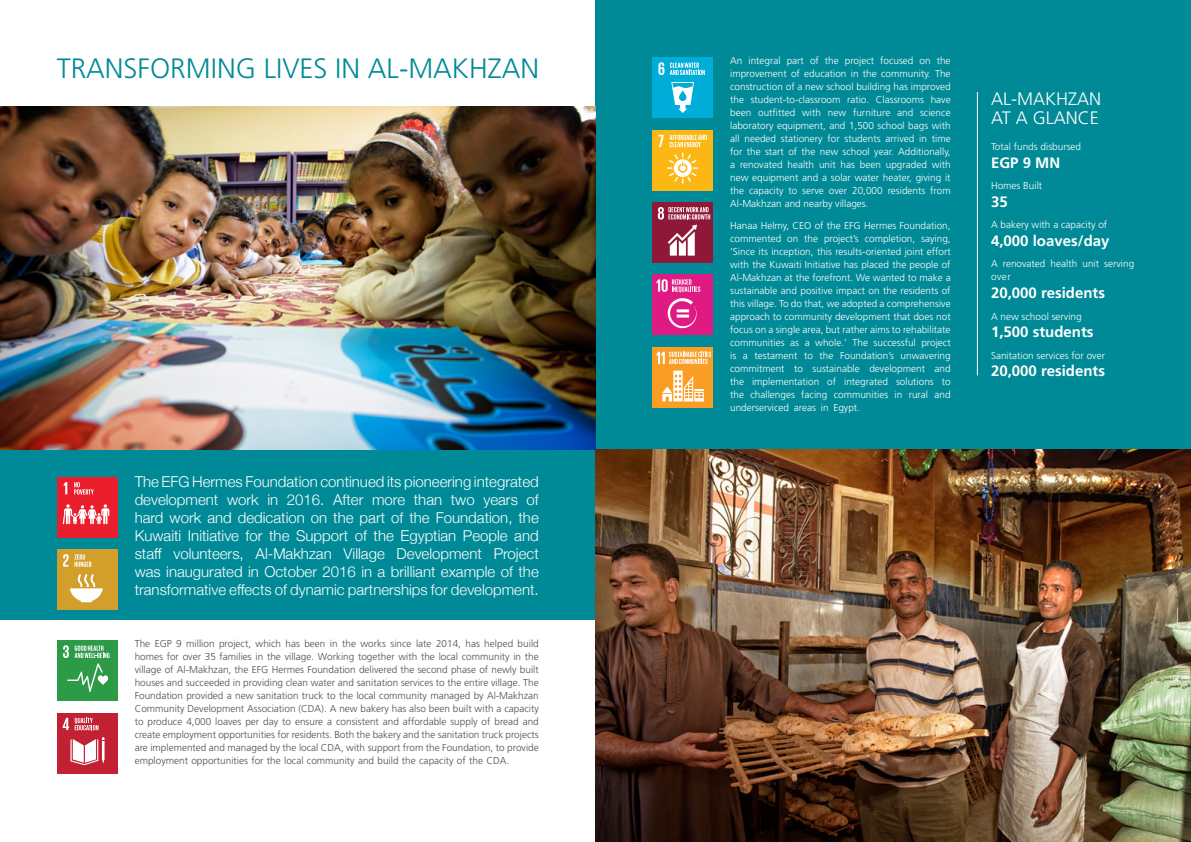
<style>
.page{position:relative;width:1191px;height:842px;background:#fff}
.page>*{position:absolute;margin:0;border:0;box-sizing:border-box;transform-origin:0 0}
.t1{font:300 28px "Frutiger LT Std";color:#008a97}
.t2{font:300 18px/19.4px "Frutiger LT Std";color:#fff}
.t3{font:300 15px/18px "Helvetica Neue";color:#fff;text-align:justify}
.t4{font:700 15px "Frutiger LT Std";color:#fff}
.t5{font:300 10px/13px "Frutiger LT Std";color:#fff;text-align:justify}
.t6{font:300 10px/13px "Frutiger LT Std";color:#4d4d4f;text-align:justify}
</style>
<div class="page">
<div style="left:0;top:449px;width:595px;height:170px;background:#008a97"></div>
<div style="left:595px;top:0;width:596px;height:449px;background:#008a97"></div>
<img style="left:595px;top:449px;width:596px;height:393px">
<div style="left:57px;top:477px;width:61px;height:61px;background:#ea1d2d"></div>
<svg style="left:62px;top:504px;width:47px;height:21px"></svg>
<svg style="left:64px;top:482px;width:3px;height:12px"></svg>
<svg style="left:74px;top:482px;width:20px;height:12px"></svg>
<div style="left:57px;top:549px;width:61px;height:61px;background:#d19f2a"></div>
<svg style="left:70px;top:574px;width:33px;height:28px"></svg>
<svg style="left:63px;top:554px;width:29px;height:13px"></svg>
<div style="left:57px;top:640px;width:61px;height:61px;background:#2d9a47"></div>
<svg style="left:63px;top:645px;width:47px;height:47px"></svg>
<div style="left:57px;top:713px;width:61px;height:61px;background:#c22033"></div>
<svg style="left:70px;top:737px;width:35px;height:28px"></svg>
<svg style="left:63px;top:718px;width:6px;height:12px"></svg>
<svg style="left:75px;top:718px;width:23px;height:12px"></svg>
<div style="left:652px;top:57px;width:61px;height:61px;background:#00add8"></div>
<svg style="left:671px;top:82px;width:23px;height:31px"></svg>
<svg style="left:658px;top:62px;width:6px;height:13px"></svg>
<svg style="left:670px;top:63px;width:35px;height:12px"></svg>
<div style="left:652px;top:130px;width:61px;height:61px;background:#fdb714"></div>
<svg style="left:667px;top:153px;width:31px;height:31px"></svg>
<svg style="left:658px;top:135px;width:5px;height:12px"></svg>
<svg style="left:669px;top:135px;width:38px;height:12px"></svg>
<div style="left:652px;top:202px;width:61px;height:61px;background:#8f1838"></div>
<svg style="left:658px;top:207px;width:52px;height:49px"></svg>
<div style="left:652px;top:274px;width:61px;height:61px;background:#e01a83"></div>
<svg style="left:656px;top:279px;width:44px;height:49px"></svg>
<div style="left:652px;top:347px;width:61px;height:60px;background:#f99d25"></div>
<svg style="left:662px;top:371px;width:42px;height:31px"></svg>
<svg style="left:656px;top:352px;width:55px;height:12px"></svg>
<hr style="left:977px;top:92px;width:1px;height:283px;background:#fff">
<img style="left:0;top:106px;width:595px;height:343px">
<h1 class="t1" style="left:57px;top:52px;width:484px">TRANSFORMING LIVES IN AL-MAKHZAN</h1>
<p class="t3" style="left:135px;top:472px;width:405px">The EFG Hermes Foundation continued its pioneering integrated development work in 2016. After more than two years of hard work and dedication on the part of the Foundation, the Kuwaiti Initiative for the Support of the Egyptian People and staff volunteers, Al-Makhzan Village Development Project was inaugurated in October 2016 in a brilliant example of the transformative effects of dynamic partnerships for development.</p>
<p class="t6" style="left:135px;top:637px;width:405px">The EGP 9 million project, which has been in the works since late 2014, has helped build homes for over 35 families in the village. Working together with the local community in the village of Al-Makhzan, the EFG Hermes Foundation delivered the second phase of newly built houses and succeeded in providing clean water and sanitation services to the entire village. The Foundation provided a new sanitation truck to the local community managed by Al-Makhzan Community Development Association (CDA). A new bakery has also been built with a capacity to produce 4,000 loaves per day to ensure a consistent and affordable supply of bread and create employment opportunities for residents. Both the bakery and the sanitation truck projects are implemented and managed by the local CDA, with support from the Foundation, to provide employment opportunities for the local community and build the capacity of the CDA.</p>
<p class="t5" style="left:730px;top:54px;width:222px">An integral part of the project focused on the improvement of education in the community. The construction of a new school building has improved the student-to-classroom ratio. Classrooms have been outfitted with new furniture and science laboratory equipment, and 1,500 school bags with all needed stationery for students arrived in time for the start of the new school year. Additionally, a renovated health unit has been upgraded with new equipment and a solar water heater, giving it the capacity to serve over 20,000 residents from Al-Makhzan and nearby villages.</p>
<p class="t5" style="left:730px;top:219px;width:222px">Hanaa Helmy, CEO of the EFG Hermes Foundation, commented on the project’s completion, saying, ‘Since its inception, this results-oriented joint effort with the Kuwaiti Initiative has placed the people of Al-Makhzan at the forefront. We wanted to make a sustainable and positive impact on the residents of this village. To do that, we adopted a comprehensive approach to community development that does not focus on a single area, but rather aims to rehabilitate communities as a whole.’ The successful project is a testament to the Foundation’s unwavering commitment to sustainable development and the implementation of integrated solutions to the challenges facing communities in rural and underserviced areas in Egypt.</p>
<h2 class="t2" style="left:991px;top:89px;width:112px">AL-MAKHZAN<br>AT A GLANCE</h2>
<p class="t5" style="left:991px;top:140px;width:92px">Total funds disbursed</p>
<h3 class="t4" style="left:991px;top:154px;width:71px">EGP 9 MN</h3>
<p class="t5" style="left:991px;top:179px;width:53px">Homes Built</p>
<h3 class="t4" style="left:991px;top:193px;width:18px">35</h3>
<p class="t5" style="left:991px;top:218px;width:118px">A bakery with a capacity of</p>
<h3 class="t4" style="left:991px;top:232px;width:120px">4,000 loaves/day</h3>
<p class="t5" style="left:991px;top:258px;width:145px">A renovated health unit serving over</p>
<h3 class="t4" style="left:991px;top:284px;width:115px">20,000 residents</h3>
<p class="t5" style="left:991px;top:310px;width:92px">A new school serving</p>
<h3 class="t4" style="left:991px;top:323px;width:104px">1,500 students</h3>
<p class="t5" style="left:991px;top:349px;width:115px">Sanitation services for over</p>
<h3 class="t4" style="left:991px;top:362px;width:115px">20,000 residents</h3>
</div>
